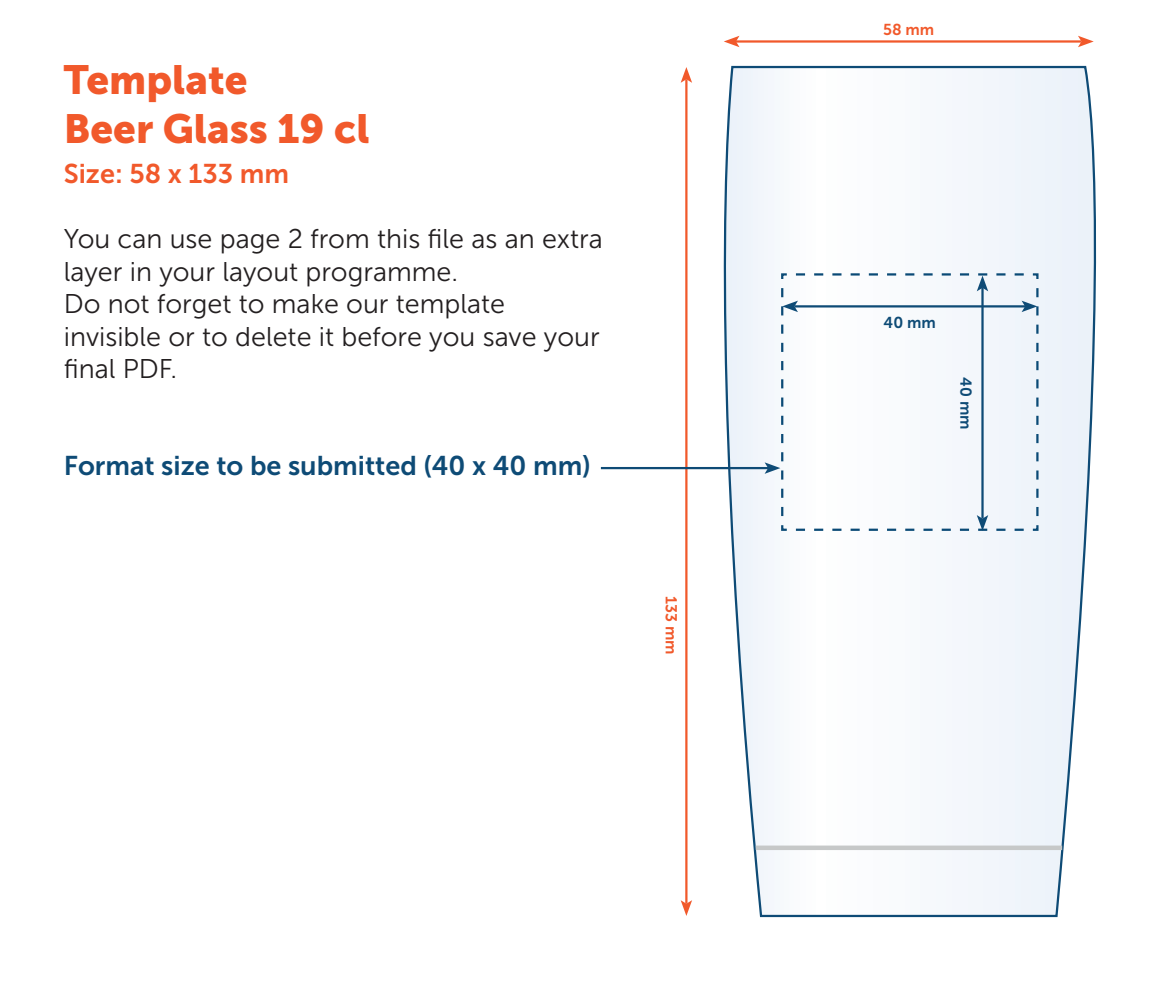
<style>
.page{position:relative;width:1161px;height:983px;background:#fff}
.page>*{position:absolute;margin:0;border:0;box-sizing:border-box;transform-origin:0 0}
.t1{font:40.5px/48.6px "Museo Sans 900";color:#f1592b}
.t2{font:27px/32.4px "Museo Sans 300";color:#231f20}
.t3{font:27px "Museo Sans 700";color:#0e4b76}
.t4{font:27px "Museo Sans 700";color:#f1592b}
.t5{font:15.75px "Museo Sans 700";color:#f1592b}
.t6{font:15.75px "Museo Sans 700";color:#0e4b76}
</style>
<div class="page">
<svg style="left:719px;top:65px;width:378px;height:852px"></svg>
<svg style="left:756px;top:845px;width:306px;height:4px"></svg>
<hr style="left:685px;top:79px;width:2px;height:824px;background:#f1592b">
<svg style="left:681px;top:67px;width:11px;height:16px"></svg>
<svg style="left:681px;top:899px;width:11px;height:16px"></svg>
<hr style="left:736px;top:40px;width:345px;height:3px;background:#f1592b">
<svg style="left:724px;top:36px;width:15px;height:11px"></svg>
<svg style="left:1078px;top:36px;width:16px;height:11px"></svg>
<hr style="left:601px;top:467px;width:167px;height:2px;background:#0e4b76">
<svg style="left:764px;top:273px;width:274px;height:257px"></svg>
<h1 class="t1" style="left:64px;top:56px;width:307px">Template<br>Beer Glass 19 cl</h1>
<p class="t4" style="left:64px;top:159px;width:227px">Size: 58 x 133 mm</p>
<p class="t2" style="left:64px;top:223px;width:541px">You can use page 2 from this file as an extra layer in your layout programme.<br>Do not forget to make our template invisible or to delete it before you save your final PDF.</p>
<p class="t3" style="left:64px;top:450px;width:528px">Format size to be submitted (40 x 40 mm)</p>
<p class="t5" style="left:680px;top:595px;width:60px;rotate:90deg">133 mm</p>
<p class="t5" style="left:883px;top:21px;width:53px">58 mm</p>
<p class="t6" style="left:883px;top:314px;width:54px">40 mm</p>
<p class="t6" style="left:975px;top:377px;width:54px;rotate:90deg">40 mm</p>
</div>
